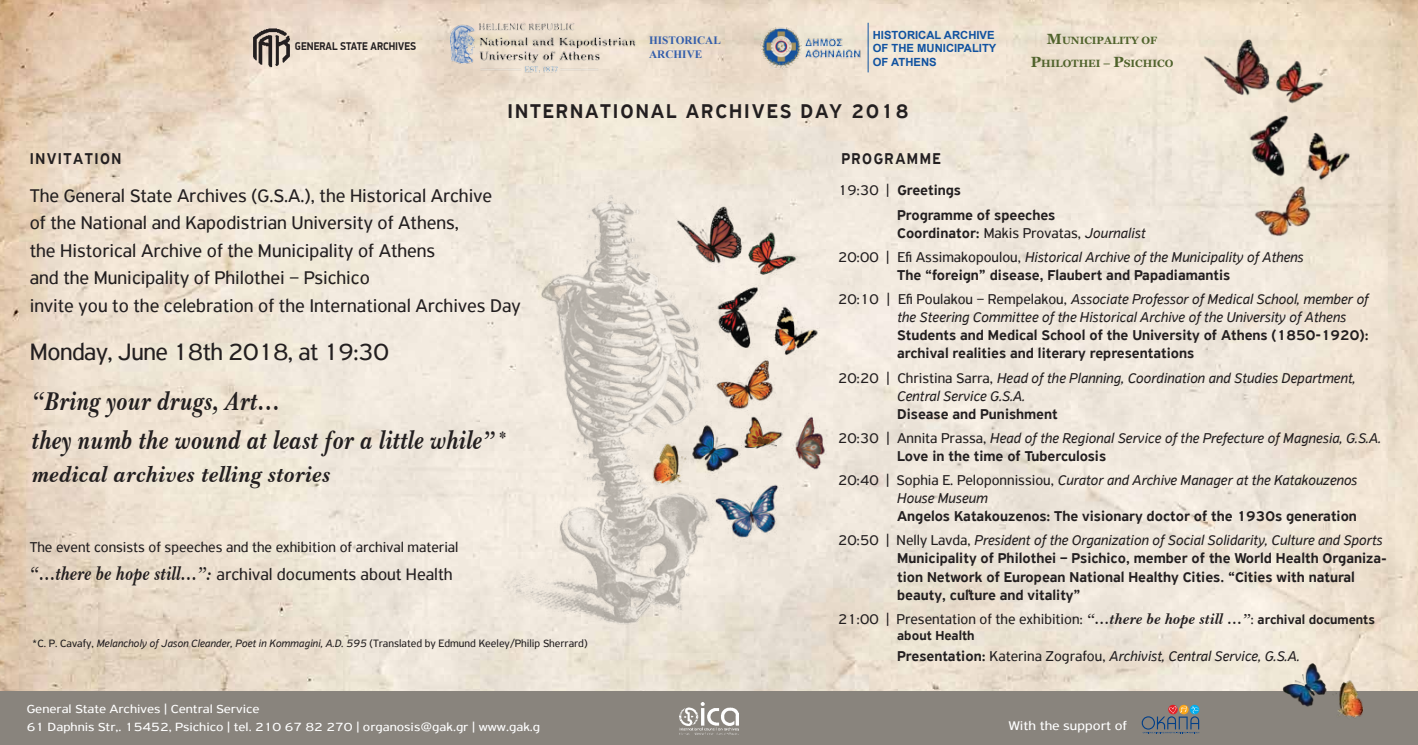
<style>
.page{position:relative;width:1418px;height:745px;background:#fff}
.page>*{position:absolute;margin:0;border:0;box-sizing:border-box;transform-origin:0 0}
.t1{font:italic 700 26.25px/38.2px "Baskerville BT";color:#231f20;scale:.86 1}
.t2{font:25px "PF Highway Sans Pro";letter-spacing:-.02em;color:#231f20}
.t3{font:italic 700 22.5px "Baskerville BT";color:#231f20}
.t4{font:500 21px "PF Highway Sans Pro";letter-spacing:.1em;color:#231f20;scale:.95 1}
.t5{font:19.38px/27.5px "PF Highway Sans Pro";color:#231f20}
.t6{font:17.5px "PF Highway Sans Pro";color:#231f20}
.t7{font:italic 700 16.88px "Baskerville BT";color:#231f20;scale:.86 1}
.t8{font:500 16.5px "PF Highway Sans Pro";letter-spacing:.1em;color:#231f20;scale:.91 1}
.t9{font:italic 15px/24.2px "PF Highway Sans Pro";color:#231f20}
.t10{font:500 15px/18px "PF Highway Sans Pro";color:#231f20}
.t11{font:15px "PF Highway Sans Pro";color:#231f20}
.t12{font:500 13.75px "PF Highway Sans Pro";color:#231f20}
.t13{font:13.25px "PF Highway Sans Pro";color:#fff;scale:1.13 1}
.t14{font:12.5px "PF Highway Sans Pro";color:#fff;scale:1.13 1}
.t15{font:11.25px "PF Highway Sans Pro";color:#231f20}
.t16{font:700 11.25px/13.5px "Arial";color:#1052a0}
.t17{font:700 11.25px "PF Din Display Pro";color:#231f20;scale:.9 1}
.t18{font:700 11.25px/13.5px "Times New Roman";color:#345eab}
.t19{font:700 10.5px "Georgia";color:#50632c}
.s1{font-size:14.75px}
.s2{font-family:"Baskerville BT";font-weight:700;font-style:italic;font-size:19.25px}
.s3{font-family:"Baskerville BT";font-weight:700;font-style:italic}
.s4{font-style:italic}
.s5{font-weight:400}
.s6{font-weight:500;font-style:normal}
.s7{font-style:normal}
.s8{font-weight:400;font-style:italic}
.s9{font-weight:500;font-size:13.75px}
</style>
<div class="page">
<img style="left:0;top:0;width:1417px;height:691px">
<div style="left:0;top:691px;width:1417px;height:53px;background:#89847d"></div>
<img style="left:1191px;top:28px;width:186px;height:222px">
<img style="left:1271px;top:643px;width:100px;height:75px">
<img style="left:496px;top:182px;width:379px;height:456px">
<img style="left:758px;top:25px;width:105px;height:45px">
<hr style="left:868px;top:23px;width:1px;height:49px;background:#0f54a1">
<img style="left:251px;top:27px;width:41px;height:41px">
<img style="left:451px;top:19px;width:195px;height:57px">
<svg style="left:1141px;top:705px;width:58px;height:28px"></svg>
<img style="left:679px;top:702px;width:59px;height:32px">
<p class="t17" style="left:295px;top:40px;width:136px">GENERAL STATE ARCHIVES</p>
<p class="t18" style="left:649px;top:33px;width:73px">HISTORICAL<br>ARCHIVE</p>
<p class="t16" style="left:872px;top:28px;width:125px">HISTORICAL ARCHIVE<br>OF THE MUNICIPALITY<br>OF ATHENS</p>
<p class="t19" style="left:1046px;top:33px;width:112px"><span class="s1">M</span>UNICIPALITY OF</p>
<p class="t19" style="left:1030px;top:56px;width:144px"><span class="s1">P</span>HILOTHEI – <span class="s1">P</span>SICHICO</p>
<p class="t8" style="left:30px;top:149px;width:102px">INVITATION</p>
<h3 class="t4" style="left:507px;top:98px;width:424px">INTERNATIONAL ARCHIVES DAY 2018</h3>
<p class="t8" style="left:841px;top:149px;width:111px">PROGRAMME</p>
<p class="t5" style="left:30px;top:182px;width:492px">The General State Archives (G.S.A.), the Historical Archive<br>of the National and Kapodistrian University of Athens,<br>the Historical Archive of the Municipality of Athens<br>and the Municipality of Philothei – Psichico<br>invite you to the celebration of the International Archives Day</p>
<h2 class="t2" style="left:30px;top:337px;width:361px">Monday, June 18th 2018, at 19:30</h2>
<h1 class="t1" style="left:32px;top:381px;width:540px">“Bring your drugs, Art…<br>they numb the wound at least for a little while”</h1>
<h3 class="t3" style="left:32px;top:459px;width:300px">medical archives telling stories</h3>
<p class="t7" style="left:499px;top:425px;width:10px">*</p>
<p class="t11" style="left:30px;top:537px;width:430px">The event consists of speeches and the exhibition of archival material</p>
<p class="t6" style="left:30px;top:564px;width:424px"><span class="s2">“…there be hope still…”</span><span class="s3">:</span> archival documents about Health</p>
<p class="t15" style="left:32px;top:636px;width:557px">*C. P. Cavafy, <span class="s4">Melancholy of Jason Cleander, Poet in Kommagini, A.D. 595</span> (Translated by Edmund Keeley/Philip Sherrard)</p>
<p class="t14" style="left:27px;top:701px;width:207px">General State Archives | Central Service</p>
<p class="t14" style="left:27px;top:719px;width:456px">61 Daphnis Str,. 15452, Psichico | tel. 210 67 82 270 | organosis@gak.gr | www.gak.g</p>
<p class="t10" style="left:897px;top:178px;width:160px;line-height:24.2px;text-indent:-59px"><span class="s5">19:30 |</span> Greetings<br>Programme of speeches</p>
<p class="t9" style="left:838px;top:220px;width:467px;text-indent:59px"><span class="s6">Coordinator:</span> <span class="s7">Makis Provatas,</span> Journalist<br><span class="s7">20:00 | Efi Assimakopoulou,</span> Historical Archive of the Municipality of Athens</p>
<p class="t10" style="left:838px;top:263px;width:532px;line-height:24.2px;text-indent:59px">The “foreign” disease, Flaubert and Papadiamantis<br><span class="s5">20:10 | Efi Poulakou – Rempelakou,</span> <span class="s8">Associate Professor of Medical School, member of</span></p>
<p class="t9" style="left:897px;top:305px;width:450px">the Steering Committee of the Historical Archive of the University of Athens</p>
<p class="t10" style="left:897px;top:326px;width:473px">Students and Medical School of the University of Athens (1850-1920): archival realities and literary representations</p>
<p class="t9" style="left:897px;top:368px;width:460px;line-height:18px;text-indent:-59px"><span class="s7">20:20 | Christina Sarra,</span> Head of the Planning, Coordination and Studies Department,<br>Central Service G.S.A.</p>
<p class="t9" style="left:838px;top:401px;width:544px;text-indent:59px"><span class="s6">Disease and Punishment<br></span><span class="s7">20:30 | Annita Prassa,</span> Head of the Regional Service of the Prefecture of Magnesia, G.S.A.</p>
<p class="t9" style="left:838px;top:443px;width:520px;text-indent:59px"><span class="s6">Love in the time of Tuberculosis<br></span><span class="s7">20:40 | Sophia E. Peloponnissiou,</span> Curator and Archive Manager at the Katakouzenos</p>
<p class="t9" style="left:897px;top:486px;width:92px">House Museum</p>
<p class="t9" style="left:838px;top:504px;width:546px;text-indent:59px"><span class="s6">Angelos Katakouzenos: The visionary doctor of the 1930s generation<br></span><span class="s7">20:50 | Nelly Lavda,</span> President of the Organization of Social Solidarity, Culture and Sports</p>
<p class="t10" style="left:897px;top:549px;width:491px">Municipality of Philothei – Psichico, member of the World Health Organiza&shy;tion Network of European National Healthy Cities. “Cities with natural beauty, culture and vitality”</p>
<p class="t11" style="left:838px;top:609px;width:538px">21:00 | Presentation of the exhibition: <span class="s3">“…there be hope still …”</span>: <span class="s9">archival documents</span></p>
<p class="t12" style="left:897px;top:627px;width:79px">about Health</p>
<p class="t9" style="left:897px;top:643px;width:404px"><span class="s6">Presentation:</span> <span class="s7">Katerina Zografou,</span> Archivist, Central Service, G.S.A.</p>
<p class="t13" style="left:1008px;top:717px;width:107px">With the support of</p>
</div>
